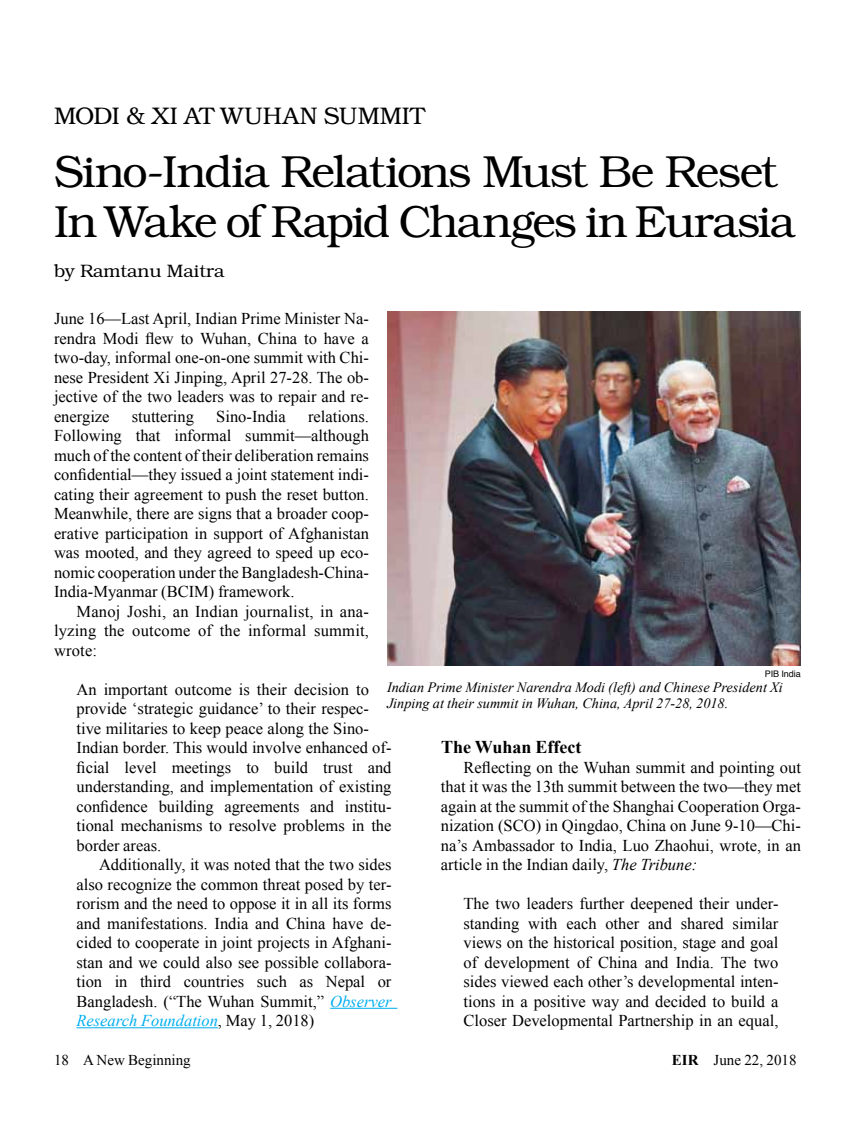
<style>
.page{position:relative;width:864px;height:1134px;background:#fff}
.page>*{position:absolute;margin:0;border:0;box-sizing:border-box;transform-origin:0 0}
.t1{font:300 45px/49.5px "Bookman";letter-spacing:-.035em;color:#000}
.t2{font:300 24px "Bookman";color:#000}
.t3{font:300 18px "Bookman";color:#000}
.t4{font:700 18px "Times New Roman";color:#000}
.t5{font:16.5px/19.5px "Times New Roman";color:#000;text-align:justify}
.t6{font:15px "Times New Roman";color:#000}
.t7{font:italic 14.25px/15.8px "Times New Roman";color:#000}
.t8{font:9px "Helvetica";color:#000}
.s1{font-style:italic;color:#00aeef}
.s2{font-style:italic}
.s3{font-weight:700}
</style>
<div class="page">
<hr style="left:330px;top:1008px;width:67px;height:1px;background:#00aeef">
<hr style="left:76px;top:1027px;width:142px;height:1px;background:#00aeef">
<img style="left:387px;top:311px;width:414px;height:355px">
<h2 class="t2" style="left:54px;top:102px;width:372px">MODI &amp; XI AT WUHAN SUMMIT</h2>
<h1 class="t1" style="left:54px;top:147px;width:743px">Sino-India Relations Must Be Reset<br>In Wake of Rapid Changes in Eurasia</h1>
<p class="t3" style="left:54px;top:260px;width:172px">by Ramtanu Maitra</p>
<p class="t5" style="left:54px;top:308px;width:317px">June 16—Last April, Indian Prime Minister Na&shy;rendra Modi flew to Wuhan, China to have a two-day, informal one-on-one summit with Chi&shy;nese President Xi Jinping, April 27-28. The ob&shy;jective of the two leaders was to repair and re&shy;energize</p>
<p class="t5" style="left:54px;top:406px;width:317px;text-indent:254px">relations.<br>Following that informal summit—although much of the content of their deliberation remains confidential—they issued a joint statement indi&shy;cating their agreement to push the reset button.<br>Meanwhile, there are signs that a broader coop&shy;erative participation in support of Afghanistan was mooted, and they agreed to speed up eco&shy;nomic cooperation under the Bangladesh-China-India-Myanmar (BCIM) framework.</p>
<p class="t5" style="left:54px;top:601px;width:317px;text-indent:23px">Manoj Joshi, an Indian journalist, in ana&shy;lyzing the outcome of the informal summit, wrote:</p>
<p class="t5" style="left:77px;top:679px;width:317px;text-align:left">An important outcome is their decision to provide ‘strategic guidance’ to their respec&shy;tive militaries to keep peace along the Sino-Indian border. This would involve enhanced of&shy;ficial level meetings to build trust and understanding, and implementation of existing confidence building agreements and institu&shy;tional mechanisms to resolve problems in the border areas.</p>
<p class="t5" style="left:77px;top:855px;width:317px;text-indent:23px">Additionally, it was noted that the two sides also recognize the common threat posed by ter&shy;rorism and the need to oppose it in all its forms and manifestations. India and China have de&shy;cided to cooperate in joint projects in Afghani&shy;stan and we could also see possible collabora&shy;tion in third countries such as Nepal or Bangladesh. (“The Wuhan Summit,” <span class="s1">Observer Research Foundation</span>, May 1, 2018)</p>
<p class="t5" style="left:132px;top:406px;width:64px">stuttering</p>
<p class="t5" style="left:216px;top:406px;width:71px">Sino-India</p>
<p class="t8" style="left:765px;top:666px;width:38px">PIB India</p>
<p class="t7" style="left:387px;top:679px;width:397px">Indian Prime Minister Narendra Modi (left) and Chinese President Xi<br>Jinping at their summit in Wuhan, China, April 27-28, 2018.</p>
<p class="t4" style="left:441px;top:735px;width:142px">The Wuhan Effect</p>
<p class="t5" style="left:441px;top:757px;width:361px;text-indent:23px">Reflecting on the Wuhan summit and pointing out that it was the 13th summit between the two—they met again at the summit of the Shanghai Cooperation Orga&shy;nization (SCO) in Qingdao, China on June 9-10—Chi&shy;na’s Ambassador to India, Luo Zhaohui, wrote, in an article in the Indian daily, <span class="s2">The Tribune:</span></p>
<p class="t5" style="left:464px;top:893px;width:317px">The two leaders further deepened their under&shy;standing with each other and shared similar views on the historical position, stage and goal of development of China and India. The two sides viewed each other’s developmental inten&shy;tions in a positive way and decided to build a Closer Developmental Partnership in an equal,</p>
<p class="t6" style="left:54px;top:1050px;width:138px">18 A New Beginning</p>
<p class="t6" style="left:672px;top:1050px;width:126px"><span class="s3">EIR</span> June 22, 2018</p>
</div>
